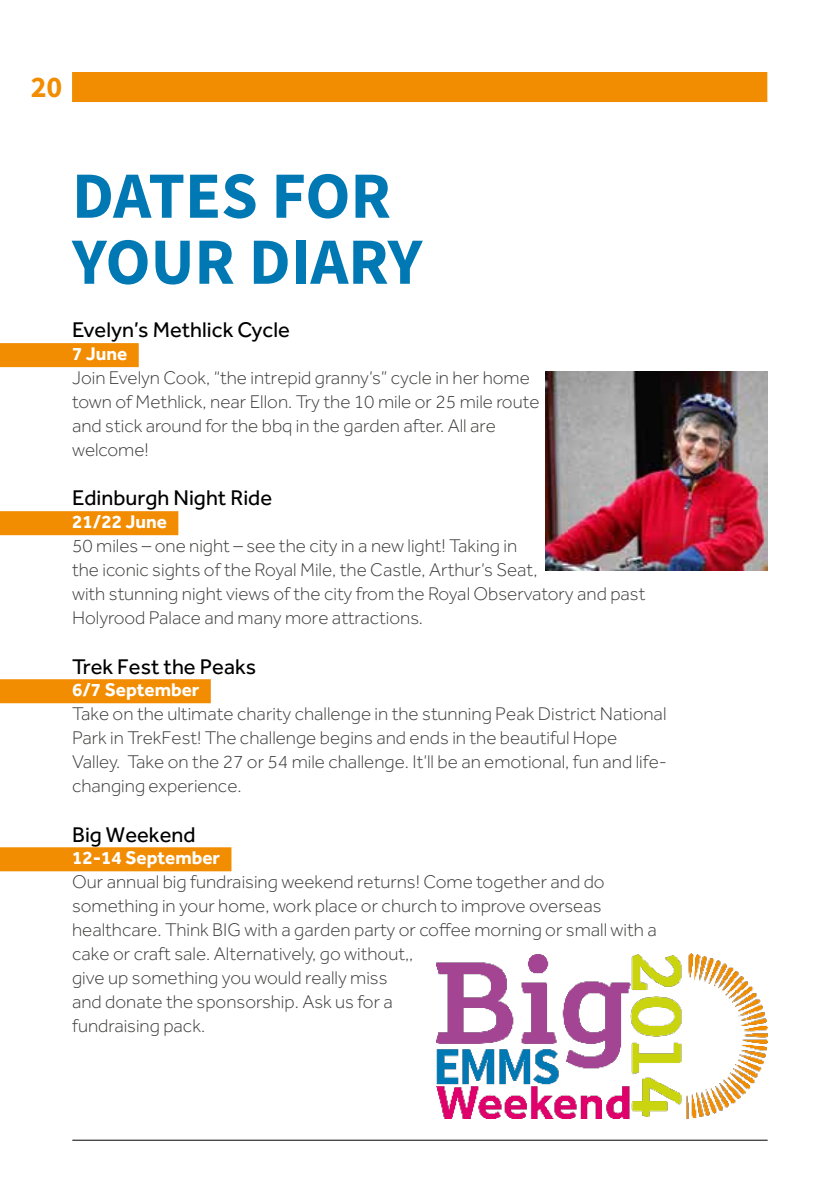
<style>
.page{position:relative;width:840px;height:1191px;background:#fff}
.page>*{position:absolute;margin:0;border:0;box-sizing:border-box;transform-origin:0 0}
.t1{font:700 66px/66px "Source Sans Pro";color:#0078b3}
.t2{font:700 30px "Source Sans Pro";color:#f28c00}
.t3{font:22px "Effra";color:#000}
.t4{font:300 19px/24px "Effra";color:#3c3c3b}
.t5{font:700 19px "Effra";color:#fff}
</style>
<div class="page">
<hr style="left:72px;top:1139px;width:695px;height:1px;background:#000">
<div style="left:72px;top:72px;width:694px;height:30px;background:#f28c00"></div>
<div style="left:0;top:343px;width:139px;height:24px;background:#f28c00"></div>
<div style="left:0;top:511px;width:178px;height:24px;background:#f28c00"></div>
<div style="left:0;top:679px;width:211px;height:24px;background:#f28c00"></div>
<div style="left:0;top:847px;width:231px;height:24px;background:#f28c00"></div>
<img style="left:545px;top:371px;width:222px;height:199px">
<img style="left:436px;top:954px;width:331px;height:165px">
<h2 class="t2" style="left:31px;top:68px;width:33px">20</h2>
<h1 class="t1" style="left:72px;top:165px;width:351px">DATES FOR<br>YOUR DIARY</h1>
<p class="t3" style="left:72px;top:317px;width:219px">Evelyn’s Methlick Cycle</p>
<p class="t5" style="left:72px;top:342px;width:57px">7 June</p>
<p class="t4" style="left:72px;top:366px;width:469px">Join Evelyn Cook, “the intrepid granny’s” cycle in her home town of Methlick, near Ellon. Try the 10 mile or 25 mile route and stick around for the bbq in the garden after. All are welcome!</p>
<p class="t3" style="left:72px;top:485px;width:201px">Edinburgh Night Ride</p>
<p class="t5" style="left:72px;top:510px;width:96px">21/22 June</p>
<p class="t4" style="left:72px;top:534px;width:574px">50 miles – one night – see the city in a new light! Taking in<br>the iconic sights of the Royal Mile, the Castle, Arthur’s Seat,<br>with stunning night views of the city from the Royal Observatory and past Holyrood Palace and many more attractions.</p>
<p class="t3" style="left:72px;top:653px;width:185px">Trek Fest the Peaks</p>
<p class="t5" style="left:72px;top:678px;width:129px">6/7 September</p>
<p class="t4" style="left:72px;top:702px;width:596px">Take on the ultimate charity challenge in the stunning Peak District National Park in TrekFest! The challenge begins and ends in the beautiful Hope Valley. Take on the 27 or 54 mile challenge. It’ll be an emotional, fun and life&shy;changing experience.</p>
<p class="t3" style="left:72px;top:821px;width:125px">Big Weekend</p>
<p class="t5" style="left:72px;top:846px;width:149px">12-14 September</p>
<p class="t4" style="left:72px;top:870px;width:586px">Our annual big fundraising weekend returns! Come together and do something in your home, work place or church to improve overseas healthcare. Think BIG with a garden party or coffee morning or small with a cake or craft sale. Alternatively, go without,,<br>give up something you would really miss<br>and donate the sponsorship. Ask us for a<br>fundraising pack.</p>
</div>
